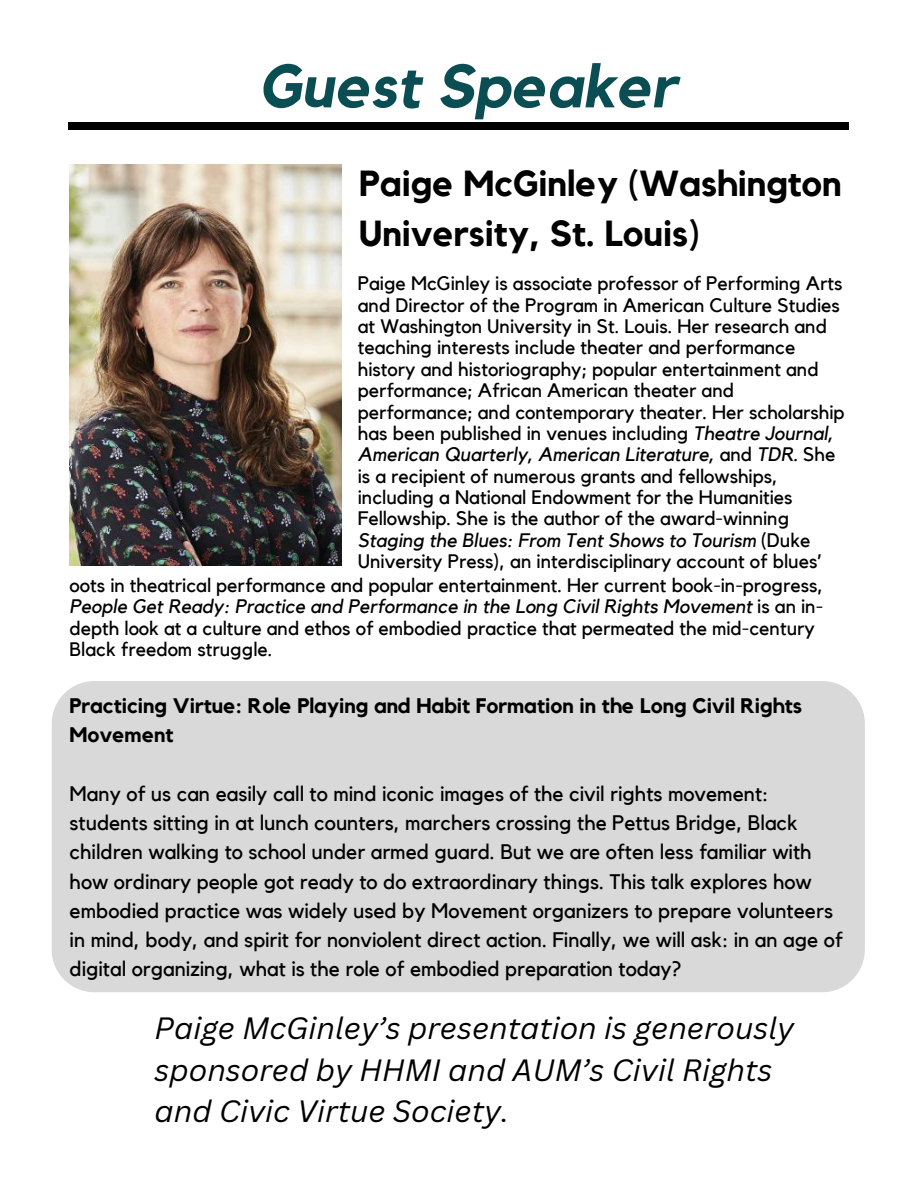
<style>
.page{position:relative;width:918px;height:1188px;background:#fff}
.page>*{position:absolute;margin:0;border:0;box-sizing:border-box;transform-origin:0 0}
.t1{font:italic 700 60.6px "Kollektif";color:#0a4e53}
.t2{font:700 36.15px/49.5px "Kollektif";color:#000}
.t3{font:italic 30px/41.7px "Canva Sans";color:#000}
.t4{font:21px/29.2px "Kollektif";color:#000}
.t5{font:700 21px/29.2px "Kollektif";color:#000}
.t6{font:19.5px/21.3px "Kollektif";color:#000}
.s1{font-style:italic}
</style>
<div class="page">
<div style="left:68px;top:123px;width:780px;height:7px;background:#000"></div>
<img style="left:70px;top:165px;width:272px;height:400px">
<div style="left:52px;top:681px;width:813px;height:311px;background:#d9d9d9"></div>
<h1 class="t1" style="left:259px;top:58px;width:419px">Guest Speaker</h1>
<h4 class="t2" style="left:359px;top:160px;width:484px">Paige McGinley (Washington<br>University, St. Louis)</h4>
<p class="t6" style="left:358px;top:274px;width:488px">Paige McGinley is associate professor of Performing Arts and Director of the Program in American Culture Studies at Washington University in St. Louis. Her research and teaching interests include theater and performance history and historiography; popular entertainment and performance; African American theater and performance; and contemporary theater. Her scholarship has been published in venues including <span class="s1">Theatre Journal, American Quarterly, American Literature,</span> and <span class="s1">TDR.</span> She is a recipient of numerous grants and fellowships, including a National Endowment for the Humanities Fellowship. She is the author of the award-winning <span class="s1">Staging the Blues: From Tent Shows to Tourism</span> (Duke University Press), an interdisciplinary account of blues’</p>
<h3 class="t6" style="left:70px;top:575px;width:755px">oots in theatrical performance and popular entertainment. Her current book-in-progress, <span class="s1">People Get Ready: Practice and Performance in the Long Civil Rights Movement</span> is an in&shy;depth look at a culture and ethos of embodied practice that permeated the mid-century Black freedom struggle.</h3>
<h2 class="t5" style="left:70px;top:692px;width:734px">Practicing Virtue: Role Playing and Habit Formation in the Long Civil Rights<br>Movement</h2>
<p class="t4" style="left:70px;top:780px;width:775px">Many of us can easily call to mind iconic images of the civil rights movement: students sitting in at lunch counters, marchers crossing the Pettus Bridge, Black children walking to school under armed guard. But we are often less familiar with how ordinary people got ready to do extraordinary things. This talk explores how embodied practice was widely used by Movement organizers to prepare volunteers in mind, body, and spirit for nonviolent direct action. Finally, we will ask: in an age of digital organizing, what is the role of embodied preparation today?</p>
<p class="t3" style="left:155px;top:1006px;width:641px">Paige McGinley’s presentation is generously sponsored by HHMI and AUM’s Civil Rights and Civic Virtue Society.</p>
</div>
